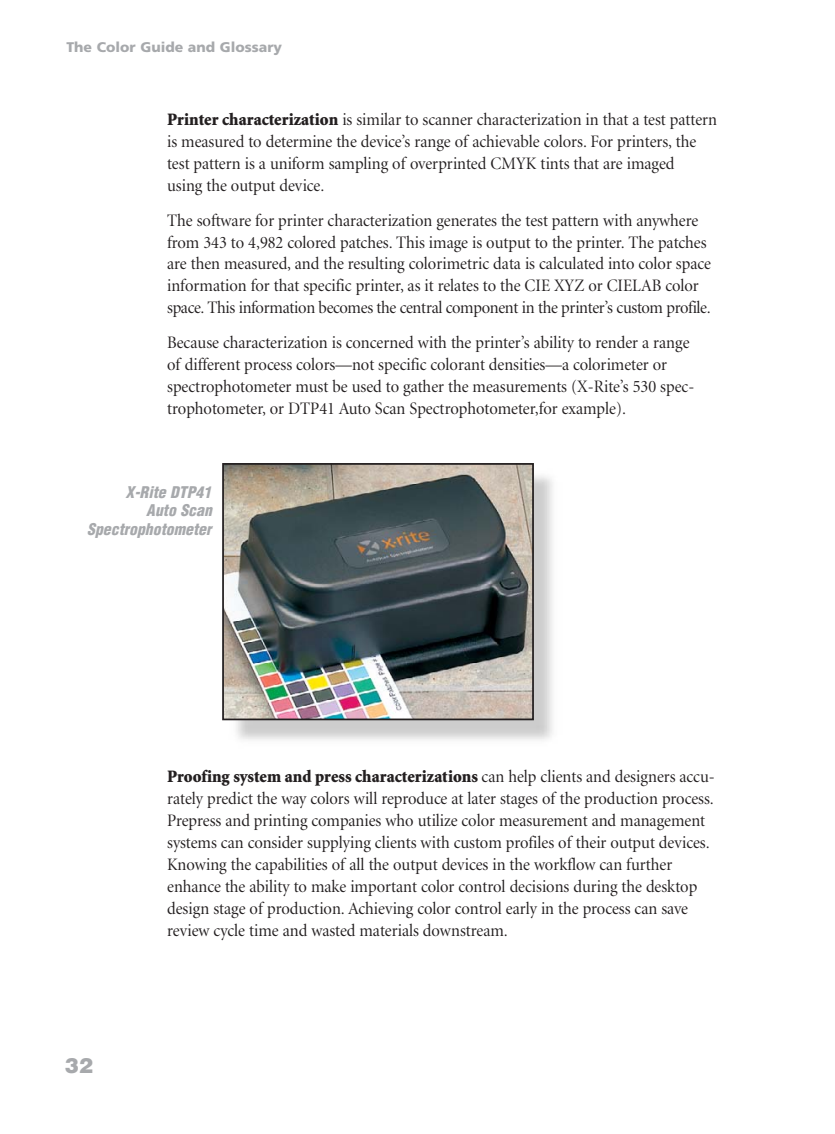
<style>
.page{position:relative;width:835px;height:1134px;background:#fff}
.page>*{position:absolute;margin:0;border:0;box-sizing:border-box;transform-origin:0 0}
.t1{font:900 21px "Helvetica";color:#a7a9ac}
.t2{font:17.5px/21.9px "Minion Display";color:#231f20;scale:.95 1}
.t3{font:900 17.5px "Minion";color:#231f20;scale:.95 1}
.t4{font:italic 900 condensed 15.75px/18.9px "Helvetica";color:#a7a9ac;text-align:right}
.t5{font:900 14px "Frutiger LT Std";color:#a7a9ac}
.s1{font-family:"Minion";font-weight:900}
.s2{font-family:"Minion Display";font-weight:400}
</style>
<div class="page">
<img style="left:225px;top:466px;width:306px;height:251px">
<div style="left:222px;top:463px;width:312px;height:257px;border:2px solid #231f20"></div>
<p class="t5" style="left:66px;top:42px;width:217px">The Color Guide and Glossary</p>
<p class="t2" style="left:167px;top:110px;width:580px"><span class="s1">Printer characterization</span> is similar to scanner characterization in that a test pattern is measured to determine the device’s range of achievable colors. For printers, the test pattern is a uniform sampling of overprinted CMYK tints that are imaged<br>using the output device.</p>
<p class="t2" style="left:167px;top:211px;width:574px">The software for printer characterization generates the test pattern with anywhere from 343 to 4,982 colored patches. This image is output to the printer. The patches are then measured, and the resulting colorimetric data is calculated into color space information for that specific printer, as it relates to the CIE XYZ or CIELAB color space. This information becomes the central component in the printer’s custom profile.</p>
<p class="t2" style="left:167px;top:333px;width:556px">Because characterization is concerned with the printer’s ability to render a range of different process colors—not specific colorant densities—a colorimeter or spectrophotometer must be used to gather the measurements (X-Rite’s 530 spec&shy;trophotometer, or DTP41 Auto Scan Spectrophotometer,for example).</p>
<p class="t4" style="left:87px;top:484px;width:126px">X-Rite DTP41<br>Auto Scan<br>Spectrophotometer</p>
<p class="t1" style="left:65px;top:1058px;width:30px">32</p>
<p class="t3" style="left:167px;top:770px;width:578px">Proofing system and press characterizations <span class="s2">can help clients and designers accu-</span></p>
<p class="t2" style="left:167px;top:789px;width:577px">rately predict the way colors will reproduce at later stages of the production process.<br>Prepress and printing companies who utilize color measurement and management systems can consider supplying clients with custom profiles of their output devices.<br>Knowing the capabilities of all the output devices in the workflow can further enhance the ability to make important color control decisions during the desktop design stage of production. Achieving color control early in the process can save review cycle time and wasted materials downstream.</p>
</div>
